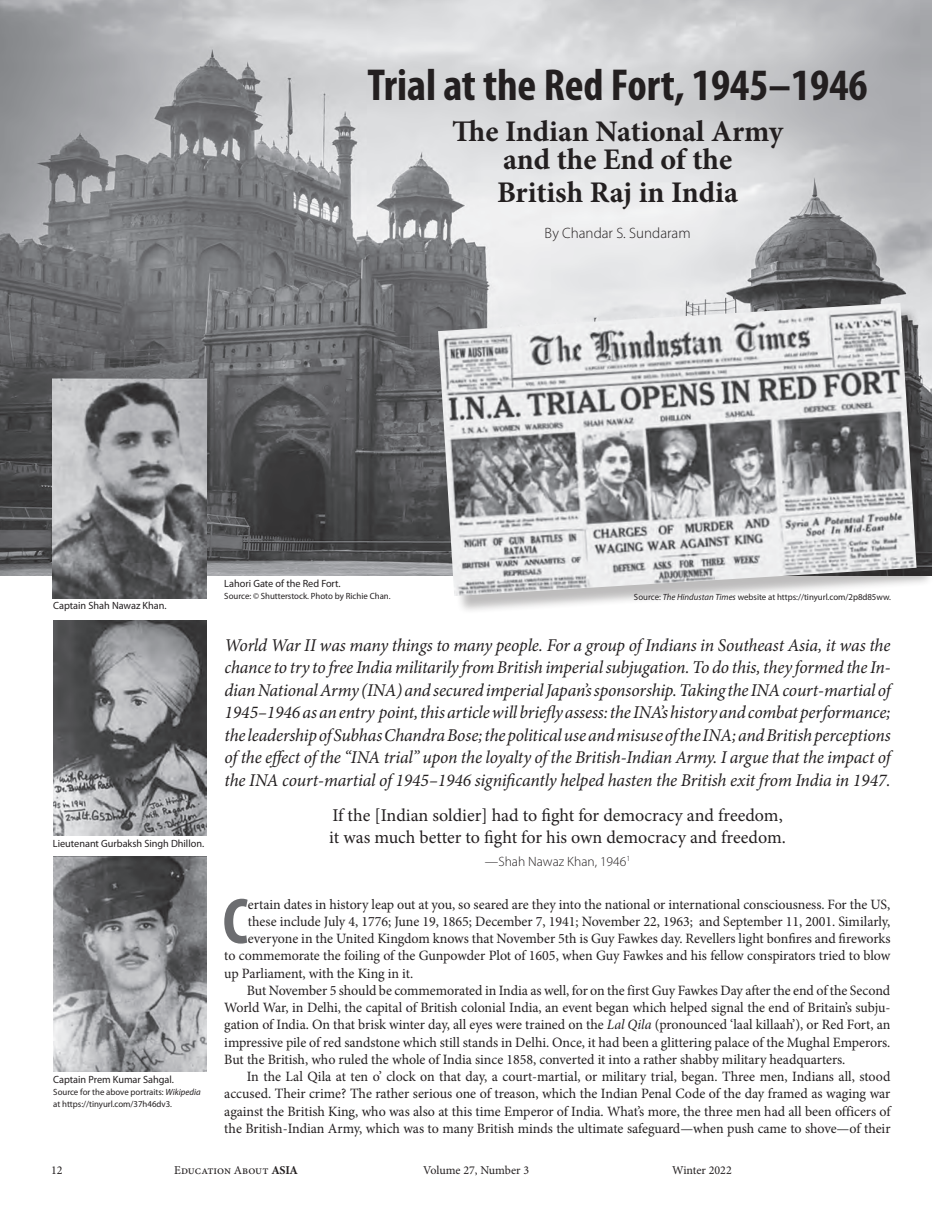
<style>
.page{position:relative;width:945px;height:1215px;background:#fff}
.page>*{position:absolute;margin:0;border:0;box-sizing:border-box;transform-origin:0 0}
.t1{font:700 condensed 65.4px "Myriad Pro";color:#6c6d70}
.t2{font:700 condensed 45px "Myriad Pro";color:#231f20}
.t3{font:700 30px/28.5px "Minion Pro";color:#231f20;text-align:center}
.t4{font:italic 18px/22.5px "Minion Pro";letter-spacing:-.01em;color:#231f20;text-align:justify}
.t5{font:18px/21.6px "Minion Pro";color:#231f20}
.t6{font:300 15px "Myriad Pro";color:#231f20}
.t7{font:14.25px "Minion Pro";color:#231f20}
.t8{font:300 13.5px "Myriad Pro";color:#231f20}
.t9{font:12px "Minion Pro";color:#231f20}
.t10{font:10.5px "Myriad Pro";color:#231f20}
.t11{font:9px/12px "Myriad Pro";color:#231f20}
.s1{font-style:italic}
.s2{font-weight:700}
</style>
<div class="page">
<img style="left:0;top:0;width:932px;height:575px">
<img style="left:53px;top:379px;width:153px;height:219px">
<img style="left:53px;top:620px;width:153px;height:216px">
<img style="left:53px;top:857px;width:153px;height:215px">
<div style="left:441px;top:306px;width:494px;height:309px;background:#231f20;opacity:.3"></div>
<img style="left:438px;top:303px;width:479px;height:293px">
<h2 class="t2" style="left:367px;top:57px;width:502px">Trial at the Red Fort, 1945–1946</h2>
<h3 class="t3" style="left:452px;top:116px;width:332px">The Indian National Army and the End of the</h3>
<h3 class="t3" style="left:497px;top:177px;width:243px">British Raj in India</h3>
<p class="t6" style="left:545px;top:224px;width:148px">By Chandar S. Sundaram</p>
<p class="t10" style="left:53px;top:599px;width:115px">Captain Shah Nawaz Khan.</p>
<p class="t10" style="left:53px;top:837px;width:153px">Lieutenant Gurbaksh Singh Dhillon.</p>
<p class="t10" style="left:53px;top:1073px;width:122px">Captain Prem Kumar Sahgal.</p>
<p class="t11" style="left:53px;top:1086px;width:149px">Source for the above portraits: <span class="s1">Wikipedia </span>at https://tinyurl.com/37h46dv3.</p>
<p class="t10" style="left:224px;top:577px;width:118px">Lahori Gate of the Red Fort.</p>
<p class="t11" style="left:224px;top:590px;width:168px">Source: © Shutterstock. Photo by Richie Chan.</p>
<p class="t11" style="left:634px;top:591px;width:259px">Source: <span class="s1">The Hindustan Times</span> website at https://tinyurl.com/2p8d85ww.</p>
<p class="t4" style="left:225px;top:634px;width:668px">World War II was many things to many people. For a group of Indians in Southeast Asia, it was the chance to try to free India militarily from British imperial subjugation. To do this, they formed the In&shy;dian National Army (INA) and secured imperial Japan’s sponsorship. Taking the INA court-martial of 1945–1946 as an entry point, this article will briefly assess: the INA’s history and combat performance; the leadership of Subhas Chandra Bose; the political use and misuse of the INA; and British perceptions of the effect of the “INA trial” upon the loyalty of the British-Indian Army. I argue that the impact of the INA court-martial of 1945–1946 significantly helped hasten the British exit from India in 1947.</p>
<p class="t5" style="left:329px;top:805px;width:458px">If the [Indian soldier] had to fight for democracy and freedom, it was much better to fight for his own democracy and freedom.</p>
<p class="t8" style="left:485px;top:853px;width:147px">—Shah Nawaz Khan, 1946<sup>1</sup></p>
<h1 class="t1" style="left:223px;top:881px;width:27px">C</h1>
<p class="t7" style="left:248px;top:895px;width:644px">ertain dates in history leap out at you, so seared are they into the national or international consciousness. For the US,</p>
<p class="t7" style="left:248px;top:912px;width:644px">these include July 4, 1776; June 19, 1865; December 7, 1941; November 22, 1963; and September 11, 2001. Similarly,</p>
<p class="t7" style="left:248px;top:929px;width:644px">everyone in the United Kingdom knows that November 5th is Guy Fawkes day. Revellers light bonfires and fireworks</p>
<p class="t7" style="left:224px;top:946px;width:668px">to commemorate the foiling of the Gunpowder Plot of 1605, when Guy Fawkes and his fellow conspirators tried to blow</p>
<p class="t7" style="left:224px;top:964px;width:190px">up Parliament, with the King in it.</p>
<p class="t7" style="left:247px;top:981px;width:645px">But November 5 should be commemorated in India as well, for on the first Guy Fawkes Day after the end of the Second</p>
<p class="t7" style="left:224px;top:998px;width:668px">World War, in Delhi, the capital of British colonial India, an event began which helped signal the end of Britain’s subju-</p>
<p class="t7" style="left:224px;top:1015px;width:668px">gation of India. On that brisk winter day, all eyes were trained on the <span class="s1">Lal Qila</span> (pronounced ‘laal killaah’), or Red Fort, an</p>
<p class="t7" style="left:224px;top:1033px;width:668px">impressive pile of red sandstone which still stands in Delhi. Once, it had been a glittering palace of the Mughal Emperors.</p>
<p class="t7" style="left:224px;top:1050px;width:623px">But the British, who ruled the whole of India since 1858, converted it into a rather shabby military headquarters.</p>
<p class="t7" style="left:247px;top:1067px;width:645px">In the Lal Qila at ten o’ clock on that day, a court-martial, or military trial, began. Three men, Indians all, stood</p>
<p class="t7" style="left:224px;top:1084px;width:668px">accused. Their crime? The rather serious one of treason, which the Indian Penal Code of the day framed as waging war</p>
<p class="t7" style="left:224px;top:1102px;width:669px">against the British King, who was also at this time Emperor of India. What’s more, the three men had all been officers of</p>
<p class="t7" style="left:224px;top:1119px;width:668px">the British-Indian Army, which was to many British minds the ultimate safeguard—when push came to shove—of their</p>
<p class="t9" style="left:51px;top:1162px;width:13px">12</p>
<p class="t9" style="left:174px;top:1162px;width:125px">Education About <span class="s2">ASIA</span></p>
<p class="t9" style="left:423px;top:1162px;width:107px">Volume 27, Number 3</p>
<p class="t9" style="left:672px;top:1162px;width:61px">Winter 2022</p>
</div>
